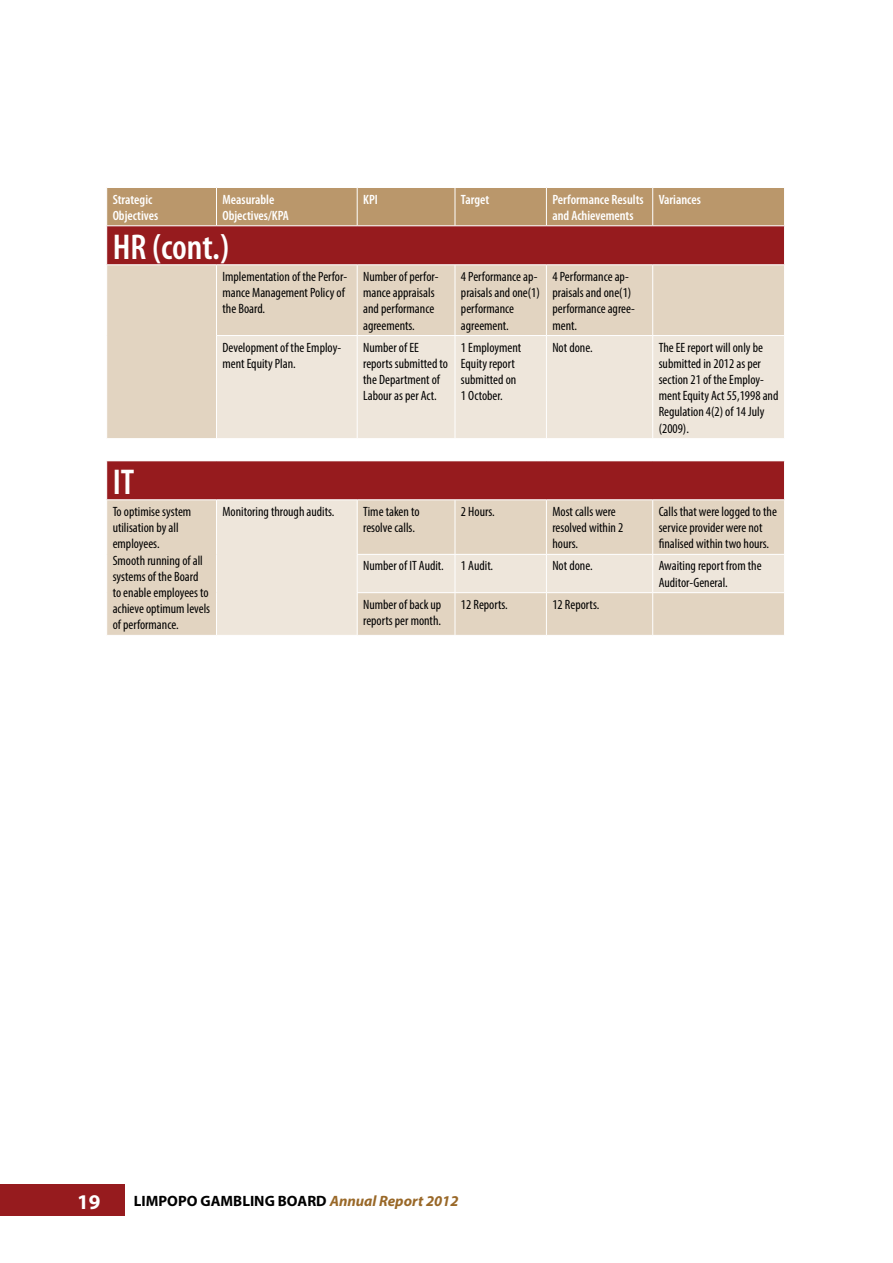
<style>
.page{position:relative;width:893px;height:1263px;background:#fff}
.page>*{position:absolute;margin:0;border:0;box-sizing:border-box;transform-origin:0 0}
.t1{font:600 condensed 36px "Myriad Pro";color:#fff}
.t2{font:700 21px "Myriad Pro";color:#fff}
.t3{font:700 15px "Myriad Pro";color:#000}
.t4{font:condensed 13.5px/16.2px "Myriad Pro";color:#000}
.t5{font:600 condensed 13.5px/16.2px "Myriad Pro";color:#fff}
.s1{font-style:italic;color:#996828}
</style>
<div class="page">
<div style="left:0;top:1184px;width:125px;height:31px;background:#961b1e"></div>
<div style="left:107px;top:188px;width:677px;height:37px;background:#ba976b"></div>
<div style="left:107px;top:226px;width:677px;height:38px;background:#961b1e"></div>
<svg style="left:107px;top:265px;width:677px;height:370px;background:#decab8"></svg>
<svg style="left:216px;top:336px;width:568px;height:299px;background:#dec5ba"></svg>
<hr style="left:216px;top:188px;width:1px;height:37px;background:#fff">
<hr style="left:357px;top:188px;width:1px;height:37px;background:#fff">
<hr style="left:455px;top:188px;width:1px;height:37px;background:#fff">
<hr style="left:546px;top:188px;width:1px;height:37px;background:#fff">
<hr style="left:652px;top:188px;width:1px;height:37px;background:#fff">
<hr style="left:216px;top:265px;width:1px;height:70px;background:#fff">
<hr style="left:357px;top:265px;width:1px;height:70px;background:#fff">
<hr style="left:455px;top:265px;width:1px;height:70px;background:#fff">
<hr style="left:546px;top:265px;width:1px;height:70px;background:#fff">
<hr style="left:652px;top:265px;width:1px;height:70px;background:#fff">
<hr style="left:216px;top:335px;width:141px;height:1px;background:#fff">
<hr style="left:216px;top:336px;width:1px;height:102px;background:#fff">
<hr style="left:357px;top:335px;width:98px;height:1px;background:#fff">
<hr style="left:357px;top:336px;width:1px;height:102px;background:#fff">
<hr style="left:455px;top:335px;width:91px;height:1px;background:#fff">
<hr style="left:455px;top:336px;width:1px;height:102px;background:#fff">
<hr style="left:546px;top:335px;width:107px;height:1px;background:#fff">
<hr style="left:546px;top:336px;width:1px;height:102px;background:#fff">
<hr style="left:653px;top:335px;width:132px;height:1px;background:#fff">
<hr style="left:652px;top:336px;width:1px;height:102px;background:#fff">
<hr style="left:106px;top:438px;width:110px;height:1px;background:#fff">
<hr style="left:216px;top:438px;width:141px;height:1px;background:#fff">
<hr style="left:357px;top:438px;width:98px;height:1px;background:#fff">
<hr style="left:455px;top:438px;width:91px;height:1px;background:#fff">
<hr style="left:546px;top:438px;width:107px;height:1px;background:#fff">
<hr style="left:653px;top:438px;width:132px;height:1px;background:#fff">
<svg style="left:107px;top:439px;width:677px;height:21px"></svg>
<hr style="left:106px;top:460px;width:110px;height:1px;background:#fff">
<hr style="left:216px;top:460px;width:141px;height:1px;background:#fff">
<hr style="left:357px;top:460px;width:98px;height:1px;background:#fff">
<hr style="left:455px;top:460px;width:91px;height:1px;background:#fff">
<hr style="left:546px;top:460px;width:107px;height:1px;background:#fff">
<hr style="left:653px;top:460px;width:132px;height:1px;background:#fff">
<hr style="left:106px;top:499px;width:110px;height:1px;background:#fff">
<hr style="left:216px;top:499px;width:141px;height:1px;background:#fff">
<hr style="left:216px;top:500px;width:1px;height:54px;background:#fff">
<hr style="left:357px;top:499px;width:98px;height:1px;background:#fff">
<hr style="left:357px;top:500px;width:1px;height:54px;background:#fff">
<hr style="left:455px;top:499px;width:91px;height:1px;background:#fff">
<hr style="left:455px;top:500px;width:1px;height:54px;background:#fff">
<hr style="left:546px;top:499px;width:107px;height:1px;background:#fff">
<hr style="left:546px;top:500px;width:1px;height:54px;background:#fff">
<hr style="left:653px;top:499px;width:132px;height:1px;background:#fff">
<hr style="left:652px;top:500px;width:1px;height:54px;background:#fff">
<hr style="left:216px;top:554px;width:1px;height:39px;background:#fff">
<hr style="left:357px;top:554px;width:98px;height:1px;background:#fff">
<hr style="left:357px;top:555px;width:1px;height:37px;background:#fff">
<hr style="left:455px;top:554px;width:91px;height:1px;background:#fff">
<hr style="left:455px;top:555px;width:1px;height:37px;background:#fff">
<hr style="left:546px;top:554px;width:107px;height:1px;background:#fff">
<hr style="left:546px;top:555px;width:1px;height:37px;background:#fff">
<hr style="left:653px;top:554px;width:132px;height:1px;background:#fff">
<hr style="left:652px;top:555px;width:1px;height:37px;background:#fff">
<hr style="left:216px;top:593px;width:1px;height:42px;background:#fff">
<hr style="left:357px;top:592px;width:98px;height:1px;background:#fff">
<hr style="left:357px;top:593px;width:1px;height:42px;background:#fff">
<hr style="left:455px;top:592px;width:91px;height:1px;background:#fff">
<hr style="left:455px;top:593px;width:1px;height:42px;background:#fff">
<hr style="left:546px;top:592px;width:107px;height:1px;background:#fff">
<hr style="left:546px;top:593px;width:1px;height:42px;background:#fff">
<hr style="left:653px;top:592px;width:132px;height:1px;background:#fff">
<hr style="left:652px;top:593px;width:1px;height:42px;background:#fff">
<p class="t5" style="left:113px;top:191px;width:47px">Strategic<br>Objectives</p>
<p class="t5" style="left:222px;top:191px;width:68px">Measurable<br>Objectives/KPA</p>
<p class="t5" style="left:363px;top:191px;width:16px">KPI</p>
<p class="t5" style="left:461px;top:191px;width:30px">Target</p>
<p class="t5" style="left:552px;top:191px;width:93px">Performance Results and Achievements</p>
<p class="t5" style="left:659px;top:191px;width:44px">Variances</p>
<h1 class="t1" style="left:113px;top:225px;width:118px">HR (cont.)</h1>
<p class="t4" style="left:222px;top:268px;width:126px">Implementation of the Perfor&shy;mance Management Policy of the Board.</p>
<p class="t4" style="left:363px;top:268px;width:77px">Number of perfor&shy;mance appraisals and performance agreements.</p>
<p class="t4" style="left:461px;top:268px;width:80px">4 Performance ap&shy;praisals and one(1) performance agreement.</p>
<p class="t4" style="left:552px;top:268px;width:84px">4 Performance ap&shy;praisals and one(1) performance agree&shy;ment.</p>
<p class="t4" style="left:222px;top:339px;width:120px">Development of the Employ&shy;ment Equity Plan.</p>
<p class="t4" style="left:363px;top:339px;width:86px">Number of EE reports submitted to the Department of<br>Labour as per Act.</p>
<p class="t4" style="left:461px;top:339px;width:62px">1 Employment<br>Equity report submitted on<br>1 October.</p>
<p class="t4" style="left:552px;top:339px;width:42px">Not done.</p>
<p class="t4" style="left:659px;top:339px;width:121px">The EE report will only be submitted in 2012 as per section 21 of the Employ&shy;ment Equity Act 55,1998 and<br>Regulation 4(2) of 14 July (2009).</p>
<h1 class="t1" style="left:113px;top:460px;width:23px">IT</h1>
<p class="t4" style="left:113px;top:503px;width:99px">To optimise system utilisation by all employees.<br>Smooth running of all systems of the Board to enable employees to achieve optimum levels of performance.</p>
<p class="t4" style="left:222px;top:503px;width:114px">Monitoring through audits.</p>
<p class="t4" style="left:363px;top:503px;width:58px">Time taken to resolve calls.</p>
<p class="t4" style="left:461px;top:503px;width:35px">2 Hours.</p>
<p class="t4" style="left:552px;top:503px;width:72px">Most calls were resolved within 2 hours.</p>
<p class="t4" style="left:659px;top:503px;width:120px">Calls that were logged to the service provider were not finalised within two hours.</p>
<p class="t4" style="left:363px;top:558px;width:82px">Number of IT Audit.</p>
<p class="t4" style="left:461px;top:558px;width:34px">1 Audit.</p>
<p class="t4" style="left:552px;top:558px;width:42px">Not done.</p>
<p class="t4" style="left:659px;top:558px;width:104px">Awaiting report from the<br>Auditor-General.</p>
<p class="t4" style="left:363px;top:596px;width:80px">Number of back up reports per month.</p>
<p class="t4" style="left:461px;top:596px;width:48px">12 Reports.</p>
<p class="t4" style="left:552px;top:596px;width:48px">12 Reports.</p>
<h2 class="t2" style="left:77px;top:1188px;width:25px">19</h2>
<p class="t3" style="left:134px;top:1191px;width:326px">LIMPOPO GAMBLING BOARD <span class="s1">Annual Report 2012</span></p>
</div>
